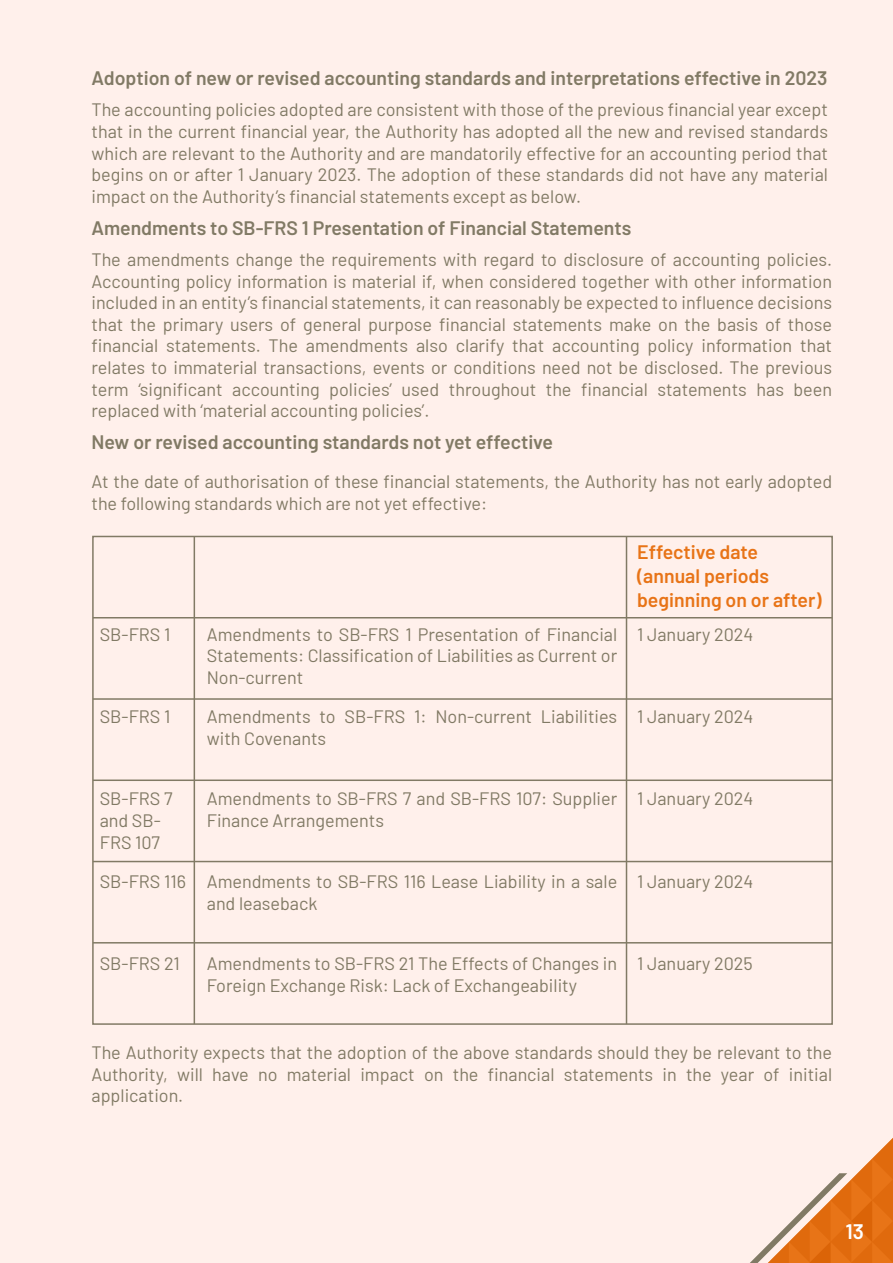
<style>
.page{position:relative;width:893px;height:1263px;background:#fff0eb}
.page>*{position:absolute;margin:0;border:0;box-sizing:border-box;transform-origin:0 0}
.t1{font:600 21px "Barlow";color:#fff}
.t2{font:600 19.5px "Barlow";color:#817a65}
.t3{font:600 19.5px/24px "Barlow";color:#e87417}
.t4{font:18px/21.6px "Barlow";color:#817a65}
</style>
<div class="page">
<svg style="left:750px;top:1138px;width:143px;height:125px"></svg>
<div style="left:92px;top:536px;width:741px;height:489px;border:2px solid #817a65"></div>
<hr style="left:93px;top:942px;width:739px;height:1px;background:#817a65">
<hr style="left:93px;top:861px;width:739px;height:1px;background:#817a65">
<hr style="left:93px;top:779px;width:739px;height:2px;background:#817a65">
<hr style="left:93px;top:698px;width:739px;height:2px;background:#817a65">
<hr style="left:93px;top:617px;width:739px;height:1px;background:#817a65">
<hr style="left:626px;top:536px;width:1px;height:488px;background:#817a65">
<hr style="left:194px;top:536px;width:1px;height:488px;background:#817a65">
<p class="t2" style="left:91px;top:64px;width:737px">Adoption of new or revised accounting standards and interpretations effective in 2023</p>
<p class="t4" style="left:91px;top:98px;width:738px;text-align:justify">The accounting policies adopted are consistent with those of the previous financial year except that in the current financial year, the Authority has adopted all the new and revised standards which are relevant to the Authority and are mandatorily effective for an accounting period that begins on or after 1 January 2023. The adoption of these standards did not have any material impact on the Authority’s financial statements except as below.</p>
<p class="t2" style="left:91px;top:214px;width:541px">Amendments to SB-FRS 1 Presentation of Financial Statements</p>
<p class="t4" style="left:91px;top:247px;width:742px;text-align:justify">The amendments change the requirements with regard to disclosure of accounting policies.<br>Accounting policy information is material if, when considered together with other information included in an entity’s financial statements, it can reasonably be expected to influence decisions that the primary users of general purpose financial statements make on the basis of those financial statements. The amendments also clarify that accounting policy information that relates to immaterial transactions, events or conditions need not be disclosed. The previous term ‘significant accounting policies’ used throughout the financial statements has been replaced with ‘material accounting policies’.</p>
<p class="t2" style="left:91px;top:428px;width:463px">New or revised accounting standards not yet effective</p>
<p class="t4" style="left:91px;top:469px;width:742px">At the date of authorisation of these financial statements, the Authority has not early adopted the following standards which are not yet effective:</p>
<p class="t3" style="left:637px;top:538px;width:186px">Effective date (annual periods beginning on or after)</p>
<p class="t4" style="left:207px;top:622px;width:412px;text-align:justify">Amendments to SB-FRS 1 Presentation of Financial Statements: Classification of Liabilities as Current or Non-current</p>
<p class="t4" style="left:100px;top:622px;width:72px">SB-FRS 1</p>
<p class="t4" style="left:637px;top:622px;width:118px">1 January 2024</p>
<p class="t4" style="left:207px;top:704px;width:412px">Amendments to SB-FRS 1: Non-current Liabilities with Covenants</p>
<p class="t4" style="left:100px;top:704px;width:72px">SB-FRS 1</p>
<p class="t4" style="left:637px;top:704px;width:118px">1 January 2024</p>
<p class="t4" style="left:207px;top:787px;width:412px">Amendments to SB-FRS 7 and SB-FRS 107: Supplier<br>Finance Arrangements</p>
<p class="t4" style="left:100px;top:787px;width:74px">SB-FRS 7 and SB-<br>FRS 107</p>
<p class="t4" style="left:637px;top:787px;width:118px">1 January 2024</p>
<p class="t4" style="left:207px;top:869px;width:412px">Amendments to SB-FRS 116 Lease Liability in a sale and leaseback</p>
<p class="t4" style="left:100px;top:869px;width:88px">SB-FRS 116</p>
<p class="t4" style="left:637px;top:869px;width:118px">1 January 2024</p>
<p class="t4" style="left:207px;top:952px;width:412px">Amendments to SB-FRS 21 The Effects of Changes in<br>Foreign Exchange Risk: Lack of Exchangeability</p>
<p class="t4" style="left:100px;top:952px;width:81px">SB-FRS 21</p>
<p class="t4" style="left:637px;top:952px;width:117px">1 January 2025</p>
<p class="t4" style="left:91px;top:1040px;width:742px;text-align:justify">The Authority expects that the adoption of the above standards should they be relevant to the Authority, will have no material impact on the financial statements in the year of initial application.</p>
<p class="t1" style="left:845px;top:1216px;width:20px">13</p>
</div>
